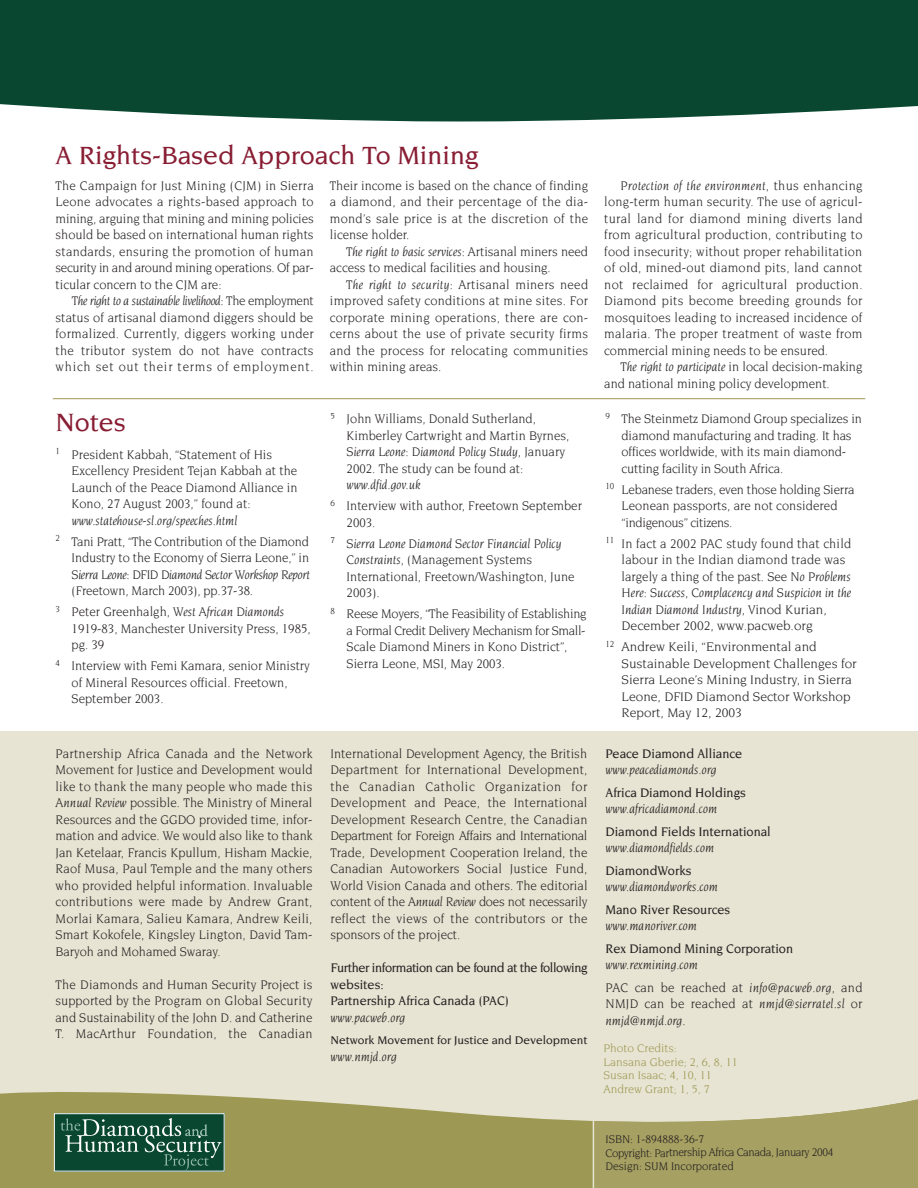
<style>
.page{position:relative;width:918px;height:1188px;background:#fff}
.page>*{position:absolute;margin:0;border:0;box-sizing:border-box;transform-origin:0 0}
.t1{font:500 27px "Novarese";color:#881d33}
.t2{font:13.5px/16.5px "Novarese";color:#231f20;scale:.95 1}
.t3{font:italic 13.5px/22.5px "Novarese";color:#231f20;scale:.95 1}
.t4{font:13.5px/16.5px "Novarese";color:#231f20}
.t5{font:13.5px/16.5px "Novarese";letter-spacing:-.02em;color:#231f20;scale:.95 1}
.t6{font:500 13.5px "Novarese";color:#231f20;scale:.95 1}
.t7{font:500 13.5px/16.5px "Novarese";letter-spacing:-.03em;color:#231f20;scale:.95 1}
.t8{font:italic 13.5px "Novarese";letter-spacing:-.025em;color:#231f20;scale:.95 1}
.t9{font:12px/13.5px "Novarese";letter-spacing:-.035em;color:#231f20;scale:.95 1}
.t10{font:12px/13.5px "Novarese";color:#9d9853}
.t11{font:500 12px "Novarese";color:#231f20}
.s1{font-style:italic}
.s2{font-style:normal}
</style>
<div class="page">
<div style="left:0;top:731px;width:918px;height:396px;background:#e7e4d3"></div>
<svg style="left:0;top:1092px;width:593px;height:96px;background:#a7a264"></svg>
<svg style="left:594px;top:1099px;width:324px;height:89px"></svg>
<hr style="left:593px;top:1118px;width:1px;height:70px;background:#e7e4d3">
<div style="left:0;top:0;width:918px;height:122px;background:#094730"></div>
<div style="left:54px;top:1114px;width:170px;height:57px;background:#094730"></div>
<svg style="left:61px;top:1118px;width:161px;height:52px"></svg>
<div style="left:54px;top:1113px;width:171px;height:59px;border:1px solid #fff"></div>
<hr style="left:53px;top:398px;width:812px;height:1px;background:#9d9853">
<h1 class="t1" style="left:56px;top:144px;width:425px">A Rights-Based Approach To Mining</h1>
<p class="t2" style="left:56px;top:178px;width:273px;text-align:justify">The Campaign for Just Mining (CJM) in Sierra Leone advocates a rights-based approach to mining, arguing that mining and mining policies should be based on international human rights standards, ensuring the promotion of human security in and around mining operations. Of par&shy;ticular concern to the CJM are:</p>
<p class="t2" style="left:56px;top:293px;width:273px;text-align:justify;text-indent:16px"><span class="s1">The right to a sustainable livelihood</span>: The employment status of artisanal diamond diggers should be formalized. Currently, diggers working under the tributor system do not have contracts which set out their terms of employment.</p>
<h1 class="t1" style="left:56px;top:412px;width:72px">Notes</h1>
<p class="t2" style="left:72px;top:447px;width:239px;text-indent:-16px"><sup>1</sup> President Kabbah, “Statement of His Excellency President Tejan Kabbah at the Launch of the Peace Diamond Alliance in Kono, 27 August 2003,” found at:</p>
<p class="t2" style="left:56px;top:511px;width:268px;line-height:21px;text-indent:16px"><span class="s1">www.statehouse-sl.org/speeches.html<br></span><sup>2</sup> Tani Pratt, “The Contribution of the Diamond</p>
<p class="t2" style="left:72px;top:550px;width:252px">Industry to the Economy of Sierra Leone,” in</p>
<p class="t8" style="left:72px;top:569px;width:253px">Sierra Leone: DFID Diamond Sector Workshop Report</p>
<p class="t2" style="left:56px;top:581px;width:242px;line-height:21px;text-indent:16px">(Freetown, March 2003), pp.37-38.<br><sup>3</sup> Peter Greenhalgh, <span class="s1">West African Diamonds</span></p>
<p class="t2" style="left:72px;top:621px;width:253px"><span class="s1">1919-83</span>, Manchester University Press, 1985, pg. 39</p>
<p class="t2" style="left:72px;top:658px;width:252px;text-indent:-16px"><sup>4</sup> Interview with Femi Kamara, senior Ministry of Mineral Resources official. Freetown,<br>September 2003.</p>
<p class="t2" style="left:330px;top:178px;width:273px;text-align:justify">Their income is based on the chance of finding a diamond, and their percentage of the dia&shy;mond’s sale price is at the discretion of the license holder.</p>
<p class="t2" style="left:330px;top:244px;width:273px;text-indent:16px"><span class="s1">The right to basic services:</span> Artisanal miners need access to medical facilities and housing.</p>
<p class="t2" style="left:330px;top:277px;width:273px;text-align:justify;text-indent:16px"><span class="s1">The right to security:</span> Artisanal miners need improved safety conditions at mine sites. For corporate mining operations, there are con&shy;cerns about the use of private security firms and the process for relocating communities within mining areas.</p>
<p class="t2" style="left:347px;top:411px;width:236px;text-indent:-16px"><sup>5</sup> John Williams, Donald Sutherland, Kimberley Cartwright and Martin Byrnes, <span class="s1">Sierra Leone: Diamond Policy Study</span>, January 2002. The study can be found at:</p>
<p class="t2" style="left:330px;top:475px;width:266px;line-height:21px;text-indent:16px"><span class="s1">www.dfid.gov.uk<br></span><sup>6</sup> Interview with author, Freetown September</p>
<p class="t3" style="left:330px;top:513px;width:245px;line-height:21px;text-indent:16px"><span class="s2">2003.<br></span><sup>7</sup> Sierra Leone Diamond Sector Financial Policy</p>
<p class="t2" style="left:347px;top:552px;width:241px"><span class="s1">Constraints</span>, (Management Systems<br>International, Freetown/Washington, June<br>2003).</p>
<p class="t5" style="left:347px;top:606px;width:254px;text-indent:-16px"><sup>8</sup> Reese Moyers, “The Feasibility of Establishing a Formal Credit Delivery Mechanism for Small-Scale Diamond Miners in Kono District”, Sierra Leone, MSI, May 2003.</p>
<p class="t2" style="left:55px;top:746px;width:272px;text-align:justify">Partnership Africa Canada and the Network Movement for Justice and Development would like to thank the many people who made this <span class="s1">Annual Review</span> possible. The Ministry of Mineral Resources and the GGDO provided time, infor&shy;mation and advice. We would also like to thank Jan Ketelaar, Francis Kpullum, Hisham Mackie, Raof Musa, Paul Temple and the many others who provided helpful information. Invaluable contributions were made by Andrew Grant, Morlai Kamara, Salieu Kamara, Andrew Keili, Smart Kokofele, Kingsley Lington, David Tam-Baryoh and Mohamed Swaray.</p>
<p class="t2" style="left:55px;top:977px;width:272px;text-align:justify">The Diamonds and Human Security Project is supported by the Program on Global Security and Sustainability of the John D. and Catherine T. MacArthur Foundation, the Canadian</p>
<p class="t2" style="left:330px;top:746px;width:272px;text-align:justify">International Development Agency, the British Department for International Development, the Canadian Catholic Organization for Development and Peace, the International Development Research Centre, the Canadian Department for Foreign Affairs and International Trade, Development Cooperation Ireland, the Canadian Autoworkers Social Justice Fund, World Vision Canada and others. The editorial content of the <span class="s1">Annual Review</span> does not necessarily reflect the views of the contributors or the sponsors of the project.</p>
<p class="t7" style="left:330px;top:960px;width:272px">Further information can be found at the following websites:<br>Partnership Africa Canada (PAC)</p>
<p class="t3" style="left:330px;top:1007px;width:80px">www.pacweb.org</p>
<p class="t11" style="left:330px;top:1035px;width:258px">Network Movement for Justice and Development</p>
<p class="t3" style="left:330px;top:1046px;width:71px">www.nmjd.org</p>
<p class="t2" style="left:604px;top:178px;width:273px;text-align:justify;text-indent:16px"><span class="s1">Protection of the environment</span>, thus enhancing long-term human security. The use of agricul&shy;tural land for diamond mining diverts land from agricultural production, contributing to food insecurity; without proper rehabilitation of old, mined-out diamond pits, land cannot not reclaimed for agricultural production.<br>Diamond pits become breeding grounds for mosquitoes leading to increased incidence of malaria. The proper treatment of waste from commercial mining needs to be ensured.</p>
<p class="t2" style="left:604px;top:359px;width:273px;text-indent:16px"><span class="s1">The right to participate</span> in local decision-making and national mining policy development.</p>
<p class="t2" style="left:622px;top:411px;width:254px;text-indent:-16px"><sup>9</sup> The Steinmetz Diamond Group specializes in diamond manufacturing and trading. It has offices worldwide, with its main diamond&shy;cutting facility in South Africa.</p>
<p class="t2" style="left:622px;top:482px;width:247px;text-indent:-16px"><sup>10</sup> Lebanese traders, even those holding Sierra<br>Leonean passports, are not considered “indigenous” citizens.</p>
<p class="t2" style="left:622px;top:536px;width:243px;text-indent:-16px"><sup>11</sup> In fact a 2002 PAC study found that child labour in the Indian diamond trade was largely a thing of the past. See <span class="s1">No Problems Here: Success, Complacency and Suspicion in the Indian Diamond Industry,</span> Vinod Kurian, December 2002, www.pacweb.org</p>
<p class="t4" style="left:622px;top:639px;width:237px;text-indent:-16px"><sup>12</sup> Andrew Keili, “Environmental and Sustainable Development Challenges for Sierra Leone’s Mining Industry, in Sierra Leone, DFID Diamond Sector Workshop Report, May 12, 2003</p>
<p class="t6" style="left:606px;top:748px;width:145px">Peace Diamond Alliance</p>
<p class="t3" style="left:606px;top:759px;width:119px">www.peacediamonds.org</p>
<p class="t6" style="left:606px;top:787px;width:149px">Africa Diamond Holdings</p>
<p class="t3" style="left:606px;top:798px;width:119px">www.africadiamond.com</p>
<p class="t6" style="left:606px;top:826px;width:176px">Diamond Fields International</p>
<p class="t3" style="left:606px;top:837px;width:116px">www.diamondfields.com</p>
<p class="t6" style="left:606px;top:865px;width:92px">DiamondWorks</p>
<p class="t3" style="left:606px;top:876px;width:120px">www.diamondworks.com</p>
<p class="t6" style="left:606px;top:904px;width:133px">Mano River Resources</p>
<p class="t3" style="left:606px;top:915px;width:98px">www.manoriver.com</p>
<p class="t6" style="left:606px;top:943px;width:199px">Rex Diamond Mining Corporation</p>
<p class="t3" style="left:606px;top:955px;width:272px">www.rexmining.com<br><span class="s2">PAC can be reached at</span> info@pacweb.org<span class="s2">, and</span></p>
<p class="t3" style="left:606px;top:997px;width:272px;line-height:16.5px"><span class="s2">NMJD can be reached at</span> nmjd@sierratel.sl <span class="s2">or </span>nmjd@nmjd.org<span class="s2">.</span></p>
<p class="t10" style="left:603px;top:1042px;width:136px">Photo Credits:<br>Lansana Gberie; 2, 6, 8, 11<br>Susan Isaac; 4, 10, 11<br>Andrew Grant; 1, 5, 7</p>
<p class="t9" style="left:606px;top:1133px;width:241px">ISBN: 1-894888-36-7<br>Copyright: Partnership Africa Canada, January 2004<br>Design: SUM Incorporated</p>
</div>
